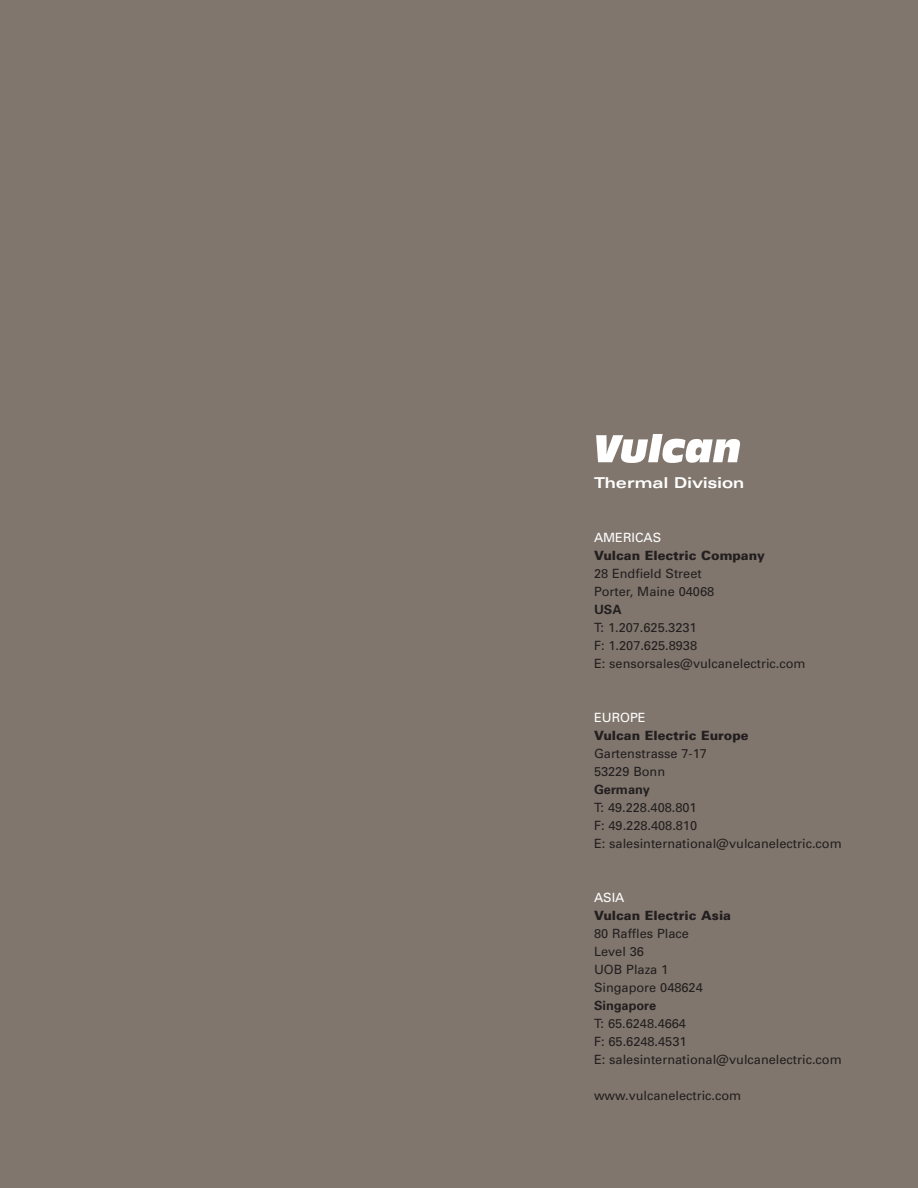
<style>
.page{position:relative;width:918px;height:1188px;background:#80766d}
.page>*{position:absolute;margin:0;border:0;box-sizing:border-box;transform-origin:0 0}
.t1{font:700 expanded 15px "Univers";color:#fff}
.t2{font:12.75px/18px "Univers";color:#231f20}
.t3{font:900 12.75px "Univers";color:#231f20}
.t4{font:700 12.75px "Univers";color:#231f20}
.t5{font:12.75px "Univers";color:#fff}
</style>
<div class="page">
<img style="left:596px;top:434px;width:144px;height:29px">
<p class="t1" style="left:594px;top:478px;width:152px">Thermal Division</p>
<p class="t5" style="left:594px;top:533px;width:69px">AMERICAS</p>
<p class="t3" style="left:594px;top:551px;width:173px">Vulcan Electric Company</p>
<p class="t2" style="left:594px;top:566px;width:122px">28 Endfield Street<br>Porter, Maine 04068</p>
<p class="t4" style="left:594px;top:605px;width:29px">USA</p>
<p class="t2" style="left:594px;top:620px;width:213px">T: 1.207.625.3231<br>F: 1.207.625.8938<br>E: sensorsales@vulcanelectric.com</p>
<p class="t5" style="left:594px;top:713px;width:53px">EUROPE</p>
<p class="t3" style="left:594px;top:731px;width:156px">Vulcan Electric Europe</p>
<p class="t2" style="left:594px;top:746px;width:115px">Gartenstrasse 7-17<br>53229 Bonn</p>
<p class="t4" style="left:594px;top:785px;width:57px">Germany</p>
<p class="t2" style="left:594px;top:800px;width:249px">T: 49.228.408.801<br>F: 49.228.408.810<br>E: salesinternational@vulcanelectric.com</p>
<p class="t5" style="left:594px;top:893px;width:32px">ASIA</p>
<p class="t3" style="left:594px;top:911px;width:139px">Vulcan Electric Asia</p>
<p class="t2" style="left:594px;top:926px;width:110px">80 Raffles Place<br>Level 36<br>UOB Plaza 1<br>Singapore 048624</p>
<p class="t4" style="left:594px;top:1001px;width:64px">Singapore</p>
<p class="t2" style="left:594px;top:1016px;width:249px">T: 65.6248.4664<br>F: 65.6248.4531<br>E: salesinternational@vulcanelectric.com</p>
<p class="t2" style="left:594px;top:1088px;width:149px">www.vulcanelectric.com</p>
</div>
